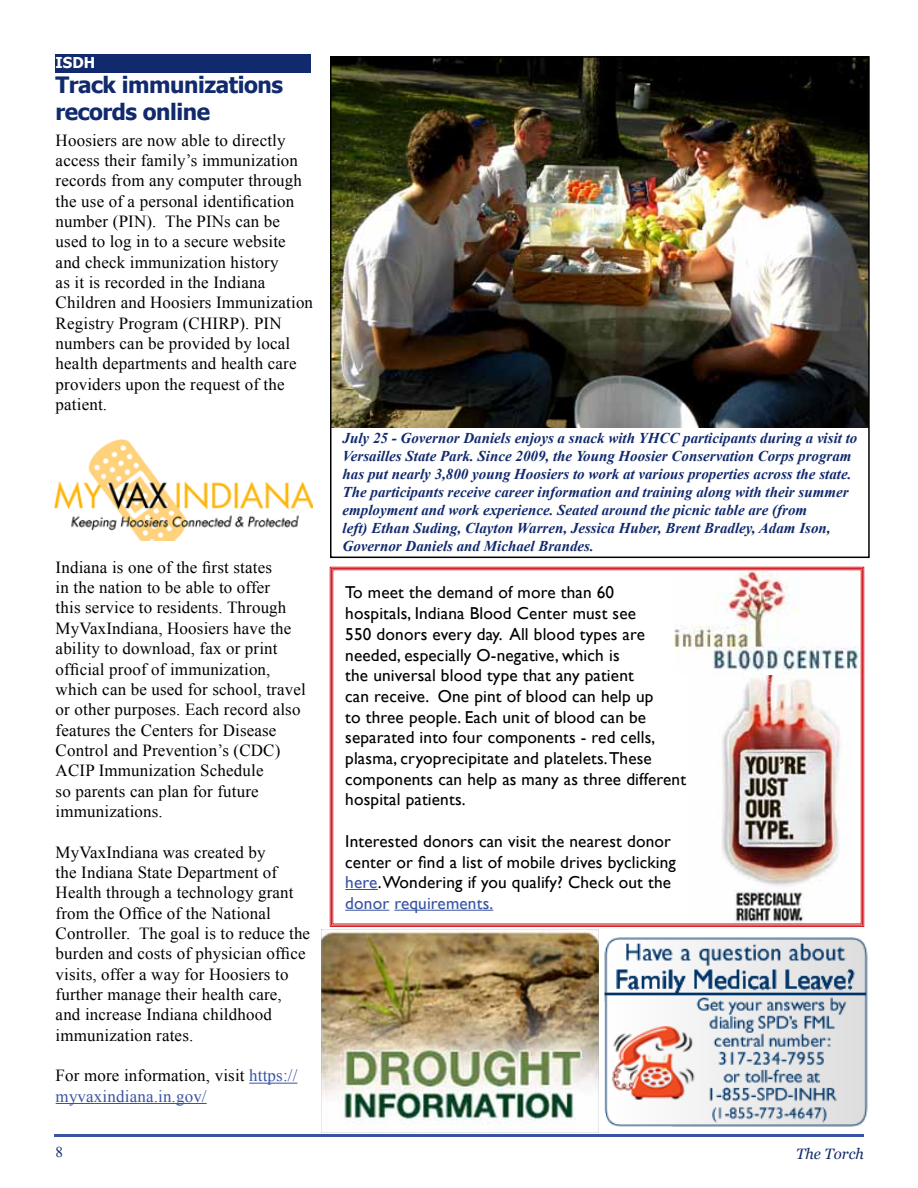
<style>
.page{position:relative;width:918px;height:1188px;background:#fff}
.page>*{position:absolute;margin:0;border:0;box-sizing:border-box;transform-origin:0 0}
.t1{font:700 22.5px/27px "Tahoma";letter-spacing:-.02em;color:#112a6d}
.t2{font:17.25px/20.7px "Gill Sans";letter-spacing:.01em;color:#000}
.t3{font:16.95px/20.4px "Times New Roman";letter-spacing:.01em;color:#000}
.t4{font:16.95px/20.4px "Times New Roman";letter-spacing:.01em;color:#3953a4}
.t5{font:italic 700 15px/18px "Times New Roman";color:#112a6d}
.t6{font:italic 15px "Georgia";color:#112a6d}
.t7{font:700 15px "Tahoma";color:#fff}
.t8{font:15px "Times New Roman";color:#112a6d}
.s1{color:#000}
.s2{color:#3953a4}
</style>
<div class="page">
<hr style="left:54px;top:1134px;width:810px;height:3px;background:#3953a4">
<div style="left:55px;top:54px;width:256px;height:19px;background:#112a6d"></div>
<hr style="left:249px;top:1083px;width:48px;height:1px;background:#3953a4">
<hr style="left:56px;top:1103px;width:151px;height:1px;background:#3953a4">
<img style="left:55px;top:440px;width:258px;height:101px">
<img style="left:333px;top:59px;width:534px;height:369px">
<div style="left:330px;top:56px;width:540px;height:502px;border:2px solid #000"></div>
<img style="left:321px;top:929px;width:278px;height:204px">
<svg style="left:330px;top:567px;width:534px;height:360px"></svg>
<img style="left:604px;top:937px;width:264px;height:190px">
<p class="t7" style="left:56px;top:52px;width:41px">ISDH</p>
<h1 class="t1" style="left:55px;top:70px;width:229px">Track immunizations records online</h1>
<p class="t3" style="left:56px;top:130px;width:259px">Hoosiers are now able to directly access their family’s immunization records from any computer through the use of a personal identification number (PIN). The PINs can be used to log in to a secure website and check immunization history<br>as it is recorded in the Indiana<br>Children and Hoosiers Immunization<br>Registry Program (CHIRP). PIN numbers can be provided by local health departments and health care providers upon the request of the patient.</p>
<p class="t3" style="left:56px;top:557px;width:252px">Indiana is one of the first states<br>in the nation to be able to offer<br>this service to residents. Through<br>MyVaxIndiana, Hoosiers have the ability to download, fax or print official proof of immunization, which can be used for school, travel or other purposes. Each record also features the Centers for Disease<br>Control and Prevention’s (CDC)<br>ACIP Immunization Schedule<br>so parents can plan for future immunizations.</p>
<p class="t3" style="left:56px;top:841px;width:256px">MyVaxIndiana was created by<br>the Indiana State Department of<br>Health through a technology grant from the Office of the National<br>Controller. The goal is to reduce the burden and costs of physician office visits, offer a way for Hoosiers to further manage their health care, and increase Indiana childhood immunization rates.</p>
<p class="t4" style="left:56px;top:1065px;width:243px"><span class="s1">For more information, visit</span> https:// myvaxindiana.in.gov/</p>
<p class="t5" style="left:343px;top:428px;width:516px">July 25 - Governor Daniels enjoys a snack with YHCC participants during a visit to Versailles State Park. Since 2009, the Young Hoosier Conservation Corps program has put nearly 3,800 young Hoosiers to work at various properties across the state.<br>The participants receive career information and training along with their summer employment and work experience. Seated around the picnic table are (from<br>left) Ethan Suding, Clayton Warren, Jessica Huber, Brent Bradley, Adam Ison, Governor Daniels and Michael Brandes.</p>
<p class="t2" style="left:345px;top:582px;width:342px">To meet the demand of more than 60<br>hospitals, Indiana Blood Center must see<br>550 donors every day. All blood types are needed, especially O-negative, which is<br>the universal blood type that any patient<br>can receive. One pint of blood can help up<br>to three people. Each unit of blood can be separated into four components - red cells, plasma, cryoprecipitate and platelets. These components can help as many as three different hospital patients.</p>
<p class="t2" style="left:345px;top:830px;width:332px">Interested donors can visit the nearest donor center or find a list of mobile drives byclicking <span class="s2">here</span>. Wondering if you qualify? Check out the <span class="s2">donor requirements.</span></p>
<p class="t8" style="left:56px;top:1142px;width:9px">8</p>
<p class="t6" style="left:796px;top:1145px;width:69px">The Torch</p>
</div>
